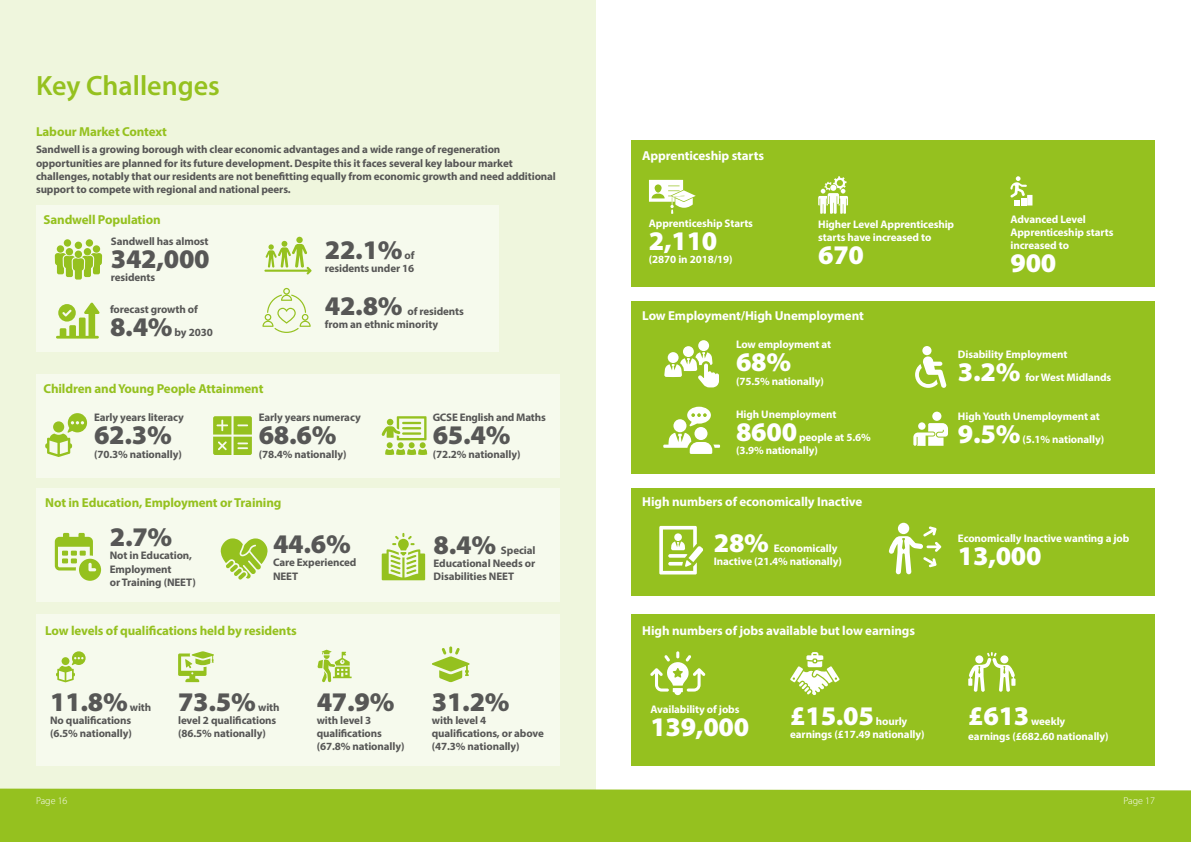
<style>
.page{position:relative;width:1191px;height:842px;background:#fff}
.page>*{position:absolute;margin:0;border:0;box-sizing:border-box;transform-origin:0 0}
.t1{font:600 28px "Myriad Pro";color:#95c11f}
.t2{font:900 27px "Myriad Pro";letter-spacing:-.01em;color:#575756}
.t3{font:900 27px "Myriad Pro";letter-spacing:-.01em;color:#fff}
.t4{font:700 13px "Myriad Pro";letter-spacing:-.01em;color:#95c11f}
.t5{font:700 13px "Myriad Pro";letter-spacing:-.01em;color:#fff}
.t6{font:700 11px/13.2px "Myriad Pro";letter-spacing:-.01em;color:#575756}
.t7{font:700 11px/13.2px "Myriad Pro";letter-spacing:-.01em;color:#fff}
.t8{font:300 10px "Myriad Pro";color:#fff}
</style>
<div class="page">
<div style="left:631px;top:488px;width:524px;height:108px;background:#95c11f"></div>
<div style="left:631px;top:301px;width:524px;height:173px;background:#95c11f"></div>
<div style="left:631px;top:615px;width:524px;height:151px;background:#95c11f"></div>
<div style="left:0;top:0;width:595px;height:842px;background:#eff6dd"></div>
<div style="left:36px;top:206px;width:462px;height:145px;background:#f6faed"></div>
<div style="left:36px;top:615px;width:523px;height:151px;background:#f6faed"></div>
<div style="left:36px;top:374px;width:523px;height:104px;background:#f6faed"></div>
<div style="left:36px;top:488px;width:523px;height:114px;background:#f6faed"></div>
<div style="left:0;top:789px;width:1191px;height:53px;background:#95c11f"></div>
<div style="left:93px;top:245px;width:7px;height:8px;background:#95c11f;border-radius:50%"></div>
<div style="left:84px;top:248px;width:7px;height:7px;background:#95c11f;border-radius:50%"></div>
<div style="left:57px;top:245px;width:7px;height:8px;background:#95c11f;border-radius:50%"></div>
<div style="left:66px;top:248px;width:7px;height:7px;background:#95c11f;border-radius:50%"></div>
<div style="left:75px;top:242px;width:7px;height:7px;background:#95c11f;border-radius:50%"></div>
<div style="left:86px;top:239px;width:7px;height:8px;background:#95c11f;border-radius:50%"></div>
<div style="left:64px;top:239px;width:7px;height:8px;background:#95c11f;border-radius:50%"></div>
<div style="left:75px;top:251px;width:7px;height:7px;background:#95c11f;border-radius:50%"></div>
<svg style="left:55px;top:253px;width:47px;height:27px"></svg>
<svg style="left:56px;top:302px;width:44px;height:37px"></svg>
<div style="left:296px;top:237px;width:7px;height:6px;background:#95c11f;border-radius:50%"></div>
<svg style="left:264px;top:241px;width:48px;height:34px"></svg>
<svg style="left:262px;top:288px;width:49px;height:45px"></svg>
<svg style="left:45px;top:413px;width:42px;height:44px"></svg>
<svg style="left:56px;top:651px;width:30px;height:31px"></svg>
<svg style="left:213px;top:416px;width:39px;height:39px;background:#a8cc49"></svg>
<svg style="left:381px;top:416px;width:46px;height:39px"></svg>
<svg style="left:55px;top:533px;width:46px;height:48px"></svg>
<svg style="left:221px;top:538px;width:47px;height:42px"></svg>
<svg style="left:382px;top:533px;width:43px;height:47px"></svg>
<svg style="left:432px;top:646px;width:38px;height:36px"></svg>
<svg style="left:317px;top:650px;width:34px;height:32px"></svg>
<svg style="left:178px;top:651px;width:36px;height:31px"></svg>
<div style="left:631px;top:141px;width:524px;height:146px;background:#95c11f"></div>
<svg style="left:649px;top:180px;width:46px;height:34px"></svg>
<svg style="left:818px;top:176px;width:30px;height:38px"></svg>
<svg style="left:1010px;top:176px;width:22px;height:30px"></svg>
<svg style="left:915px;top:356px;width:31px;height:32px"></svg>
<div style="left:922px;top:346px;width:9px;height:9px;background:#fff;border-radius:50%"></div>
<div style="left:932px;top:412px;width:9px;height:9px;background:#fff;border-radius:50%"></div>
<svg style="left:913px;top:423px;width:35px;height:23px"></svg>
<div style="left:698px;top:340px;width:11px;height:11px;background:#fff;border-radius:50%"></div>
<div style="left:683px;top:346px;width:11px;height:11px;background:#fff;border-radius:50%"></div>
<svg style="left:664px;top:352px;width:55px;height:35px"></svg>
<svg style="left:687px;top:407px;width:24px;height:20px"></svg>
<div style="left:673px;top:419px;width:13px;height:13px;background:#fff;border-radius:50%"></div>
<svg style="left:663px;top:433px;width:57px;height:21px"></svg>
<div style="left:694px;top:427px;width:13px;height:13px;background:#fff;border-radius:50%"></div>
<div style="left:898px;top:523px;width:11px;height:11px;background:#fff;border-radius:50%"></div>
<svg style="left:888px;top:526px;width:53px;height:49px"></svg>
<svg style="left:659px;top:526px;width:44px;height:48px"></svg>
<svg style="left:650px;top:651px;width:55px;height:44px"></svg>
<svg style="left:790px;top:652px;width:49px;height:43px"></svg>
<svg style="left:968px;top:652px;width:47px;height:40px"></svg>
<h1 class="t1" style="left:36px;top:67px;width:185px">Key Challenges</h1>
<p class="t4" style="left:36px;top:123px;width:132px">Labour Market Context</p>
<p class="t6" style="left:36px;top:143px;width:521px">Sandwell is a growing borough with clear economic advantages and a wide range of regeneration opportunities are planned for its future development. Despite this it faces several key labour market challenges, notably that our residents are not benefitting equally from economic growth and need additional support to compete with regional and national peers.</p>
<p class="t4" style="left:43px;top:211px;width:119px">Sandwell Population</p>
<p class="t6" style="left:111px;top:234px;width:99px">Sandwell has almost</p>
<h2 class="t2" style="left:111px;top:241px;width:100px">342,000</h2>
<p class="t6" style="left:111px;top:271px;width:46px">residents</p>
<p class="t6" style="left:110px;top:302px;width:89px">forecast growth of</p>
<h2 class="t2" style="left:110px;top:309px;width:64px">8.4%</h2>
<p class="t6" style="left:175px;top:325px;width:40px">by 2030</p>
<p class="t4" style="left:43px;top:380px;width:221px">Children and Young People Attainment</p>
<h2 class="t2" style="left:325px;top:232px;width:79px">22.1%</h2>
<p class="t6" style="left:325px;top:248px;width:91px;text-align:right">of<br>residents under 16</p>
<h2 class="t2" style="left:325px;top:288px;width:79px">42.8%</h2>
<p class="t6" style="left:325px;top:304px;width:140px;text-indent:83px">of residents from an ethnic minority</p>
<p class="t6" style="left:94px;top:411px;width:91px">Early years literacy</p>
<h2 class="t2" style="left:94px;top:417px;width:79px">62.3%</h2>
<p class="t6" style="left:94px;top:447px;width:89px">(70.3% nationally)</p>
<p class="t6" style="left:259px;top:411px;width:103px">Early years numeracy</p>
<h2 class="t2" style="left:259px;top:417px;width:79px">68.6%</h2>
<p class="t6" style="left:259px;top:447px;width:89px">(78.4% nationally)</p>
<p class="t4" style="left:45px;top:494px;width:238px">Not in Education, Employment or Training</p>
<h2 class="t2" style="left:110px;top:519px;width:64px">2.7%</h2>
<p class="t6" style="left:110px;top:549px;width:87px">Not in Education,<br>Employment<br>or Training (NEET)</p>
<p class="t4" style="left:45px;top:622px;width:253px">Low levels of qualifications held by residents</p>
<h2 class="t2" style="left:273px;top:526px;width:79px">44.6%</h2>
<p class="t6" style="left:273px;top:556px;width:85px">Care Experienced<br>NEET</p>
<h2 class="t2" style="left:50px;top:683px;width:79px">11.8%</h2>
<p class="t6" style="left:50px;top:700px;width:103px;text-indent:80px">with<br>No qualifications (6.5% nationally)</p>
<h2 class="t2" style="left:178px;top:683px;width:79px">73.5%</h2>
<p class="t6" style="left:178px;top:700px;width:103px;text-indent:80px">with level 2 qualifications (86.5% nationally)</p>
<h2 class="t2" style="left:317px;top:683px;width:79px">47.9%</h2>
<p class="t6" style="left:317px;top:713px;width:89px">with level 3 qualifications (67.8% nationally)</p>
<p class="t6" style="left:433px;top:411px;width:115px">GCSE English and Maths</p>
<h2 class="t2" style="left:433px;top:417px;width:79px">65.4%</h2>
<p class="t6" style="left:433px;top:447px;width:89px">(72.2% nationally)</p>
<h2 class="t2" style="left:433px;top:527px;width:64px">8.4%</h2>
<p class="t6" style="left:433px;top:543px;width:103px;text-align:justify;text-indent:67px">Special Educational Needs or Disabilities NEET</p>
<h2 class="t2" style="left:432px;top:683px;width:79px">31.2%</h2>
<p class="t6" style="left:432px;top:713px;width:114px">with level 4 qualifications, or above (47.3% nationally)</p>
<p class="t5" style="left:642px;top:147px;width:123px">Apprenticeship starts</p>
<p class="t7" style="left:649px;top:216px;width:106px">Apprenticeship Starts</p>
<h2 class="t3" style="left:649px;top:223px;width:70px">2,110</h2>
<p class="t7" style="left:649px;top:252px;width:85px">(2870 in 2018/19)</p>
<p class="t7" style="left:818px;top:217px;width:137px">Higher Level Apprenticeship starts have increased to</p>
<h2 class="t3" style="left:818px;top:237px;width:47px">670</h2>
<p class="t5" style="left:642px;top:307px;width:223px">Low Employment/High Unemployment</p>
<p class="t7" style="left:1010px;top:212px;width:104px">Advanced Level<br>Apprenticeship starts increased to</p>
<h2 class="t3" style="left:1010px;top:245px;width:47px">900</h2>
<p class="t7" style="left:736px;top:338px;width:97px">Low employment at</p>
<h2 class="t3" style="left:736px;top:344px;width:57px">68%</h2>
<p class="t7" style="left:736px;top:374px;width:89px">(75.5% nationally)</p>
<p class="t7" style="left:736px;top:407px;width:102px">High Unemployment</p>
<h2 class="t3" style="left:736px;top:414px;width:63px">8600</h2>
<p class="t7" style="left:736px;top:430px;width:136px;text-indent:63px">people at 5.6% (3.9% nationally)</p>
<p class="t5" style="left:642px;top:493px;width:222px">High numbers of economically Inactive</p>
<h2 class="t3" style="left:714px;top:525px;width:57px">28%</h2>
<p class="t7" style="left:714px;top:541px;width:130px;text-indent:60px">Economically<br>Inactive (21.4% nationally)</p>
<p class="t5" style="left:642px;top:622px;width:274px">High numbers of jobs available but low earnings</p>
<p class="t7" style="left:650px;top:702px;width:91px">Availability of jobs</p>
<h2 class="t3" style="left:650px;top:709px;width:100px">139,000</h2>
<h2 class="t3" style="left:790px;top:698px;width:85px">£15.05</h2>
<p class="t7" style="left:790px;top:714px;width:136px;text-indent:85px">hourly earnings (£17.49 nationally)</p>
<p class="t7" style="left:958px;top:347px;width:111px">Disability Employment</p>
<h2 class="t3" style="left:958px;top:354px;width:64px">3.2%</h2>
<p class="t7" style="left:1025px;top:370px;width:87px">for West Midlands</p>
<p class="t7" style="left:958px;top:409px;width:143px">High Youth Unemployment at</p>
<h2 class="t3" style="left:958px;top:416px;width:64px">9.5%</h2>
<p class="t7" style="left:1022px;top:432px;width:83px">(5.1% nationally)</p>
<p class="t7" style="left:958px;top:531px;width:173px">Economically Inactive wanting a job</p>
<h2 class="t3" style="left:958px;top:538px;width:85px">13,000</h2>
<h2 class="t3" style="left:968px;top:698px;width:63px">£613</h2>
<p class="t7" style="left:968px;top:713px;width:142px;line-height:15.6px;text-indent:63px">weekly earnings (£682.60 nationally)</p>
<p class="t8" style="left:36px;top:795px;width:33px">Page 16</p>
<p class="t8" style="left:1123px;top:795px;width:33px">Page 17</p>
</div>
